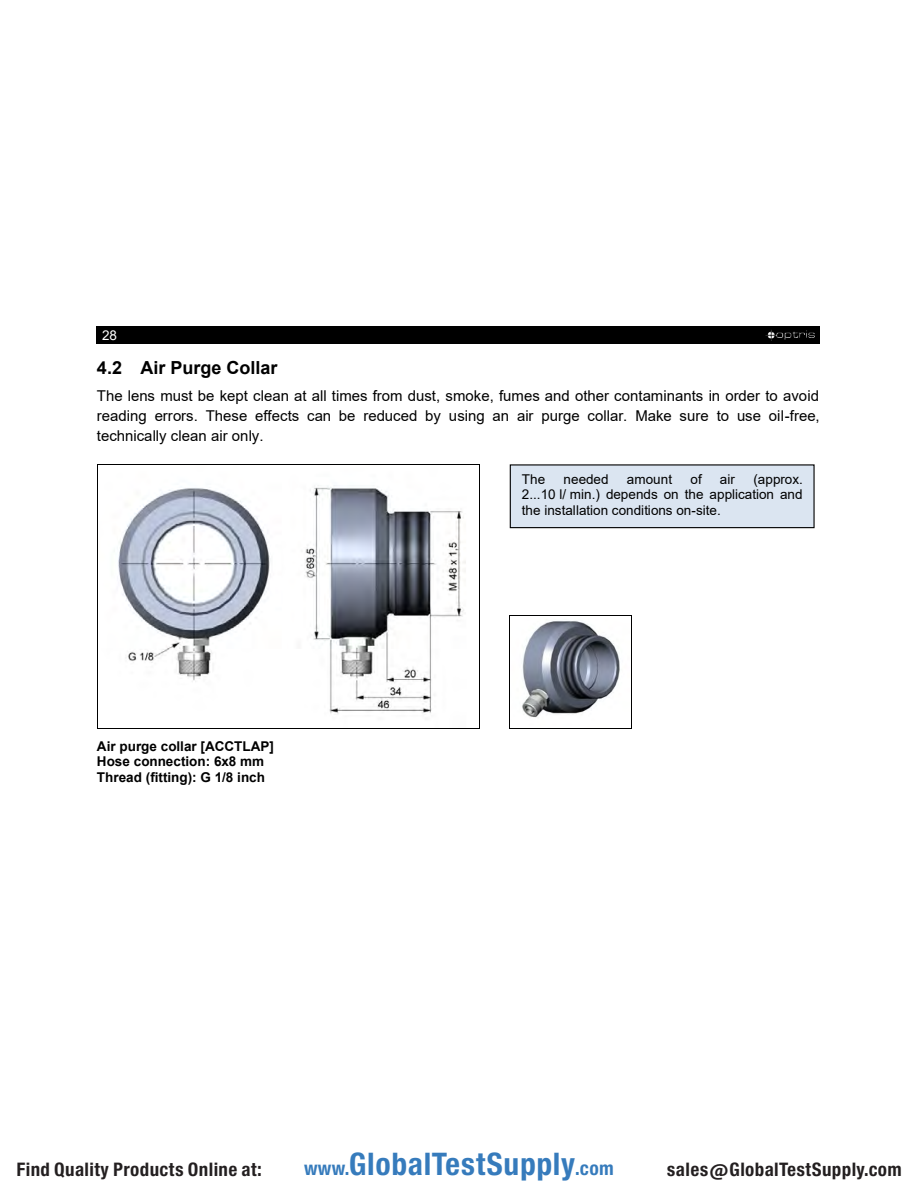
<style>
.page{position:relative;width:918px;height:1188px;background:#fff}
.page>*{position:absolute;margin:0;border:0;box-sizing:border-box;transform-origin:0 0}
.t1{font:29.7px "Europa Gro Nr 2 SBOP Bol Con";letter-spacing:.02em;color:#367bbc}
.t2{font:700 18px "Arial";color:#000}
.t3{font:17.85px "Europa Gro Nr 2 SBOP Bol Con";letter-spacing:.02em;color:#231f20}
.t4{font:15px/20px "Arial";color:#000;text-align:justify}
.t5{font:13.5px/15.6px "Arial";letter-spacing:.005em;color:#000;text-align:justify}
.t6{font:700 13.5px "Arial";color:#000}
.t7{font:13.5px "Arial";color:#fff}
.s1{font-size:15px;color:#000}
.s2{font-size:18.3px}
</style>
<div class="page">
<div style="left:102px;top:326px;width:15px;height:18px;background:#000"></div>
<div style="left:97px;top:326px;width:5px;height:18px;background:#000"></div>
<div style="left:117px;top:326px;width:703px;height:18px;background:#000"></div>
<img style="left:766px;top:330px;width:49px;height:10px">
<img style="left:118px;top:485px;width:348px;height:229px">
<hr style="left:98px;top:464px;width:381px;height:1px;background:#000">
<hr style="left:97px;top:465px;width:1px;height:264px;background:#000">
<hr style="left:479px;top:465px;width:1px;height:264px;background:#000">
<hr style="left:98px;top:729px;width:381px;height:1px;background:#000">
<img style="left:522px;top:621px;width:98px;height:97px">
<hr style="left:510px;top:615px;width:121px;height:1px;background:#000">
<hr style="left:509px;top:615px;width:1px;height:114px;background:#000">
<hr style="left:631px;top:615px;width:1px;height:114px;background:#000">
<hr style="left:510px;top:729px;width:121px;height:1px;background:#000">
<div style="left:510px;top:465px;width:304px;height:63px;background:#dbe5f1"></div>
<div style="left:510px;top:464px;width:305px;height:64px;border:1px solid #000"></div>
<p class="t7" style="left:97px;top:326px;width:22px"><span class="s1">-</span>28</p>
<h2 class="t2" style="left:97px;top:355px;width:182px">4.2 Air Purge Collar</h2>
<p class="t4" style="left:97px;top:386px;width:724px">The lens must be kept clean at all times from dust, smoke, fumes and other contaminants in order to avoid reading errors. These effects can be reduced by using an air purge collar. Make sure to use oil-free, technically clean air only.</p>
<p class="t6" style="left:97px;top:737px;width:179px">Air purge collar [ACCTLAP]</p>
<p class="t6" style="left:97px;top:752px;width:169px">Hose connection: 6x8 mm</p>
<p class="t6" style="left:97px;top:768px;width:169px">Thread (fitting): G 1/8 inch</p>
<p class="t5" style="left:522px;top:471px;width:282px;text-indent:232px">(approx.<br>2...10 l/ min.) depends on the application and the installation conditions on-site.</p>
<p class="t5" style="left:522px;top:471px;width:25px">The</p>
<p class="t5" style="left:564px;top:471px;width:47px">needed</p>
<p class="t5" style="left:627px;top:471px;width:47px">amount</p>
<p class="t5" style="left:690px;top:471px;width:13px">of</p>
<p class="t5" style="left:720px;top:471px;width:17px">air</p>
<p class="t3" style="left:16px;top:1159px;width:247px">Find Quality Products Online at:</p>
<h1 class="t1" style="left:304px;top:1147px;width:311px"><span class="s2">www.</span>GlobalTestSupply<span class="s2">.com</span></h1>
<p class="t3" style="left:667px;top:1159px;width:236px">sales@GlobalTestSupply.com</p>
</div>
